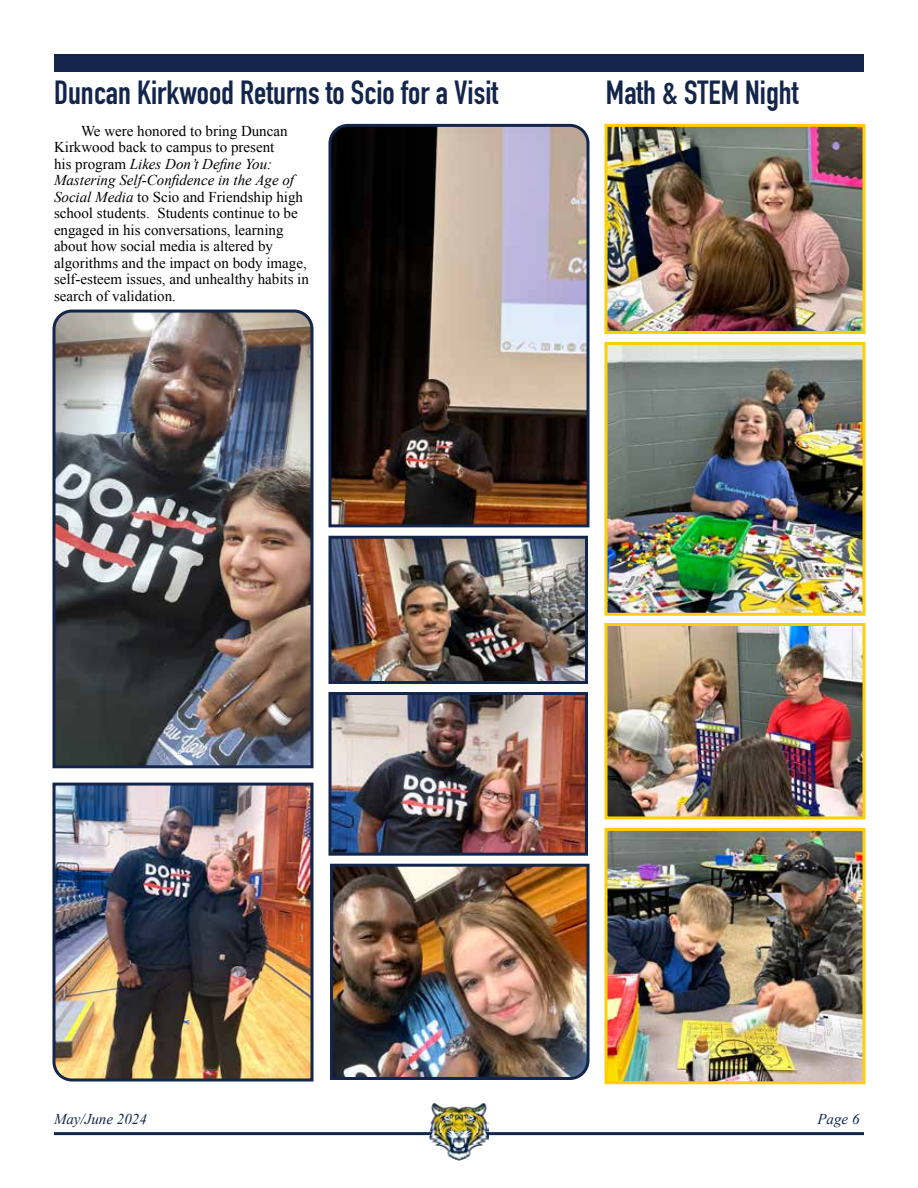
<style>
.page{position:relative;width:918px;height:1188px;background:#fff}
.page>*{position:absolute;margin:0;border:0;box-sizing:border-box;transform-origin:0 0}
.t1{font:700 33px "DIN Condensed";color:#13254b}
.t2{font:15px/16.5px "Times New Roman";color:#000}
.t3{font:italic 15px "Times New Roman";color:#13254b}
.s1{font-style:italic}
</style>
<div class="page">
<div style="left:54px;top:54px;width:810px;height:18px;background:#13254b"></div>
<hr style="left:54px;top:1132px;width:810px;height:3px;background:#13254b">
<img style="left:430px;top:1103px;width:58px;height:57px">
<img style="left:52px;top:309px;width:262px;height:460px">
<img style="left:52px;top:782px;width:262px;height:300px">
<img style="left:332px;top:540px;width:252px;height:140px">
<div style="left:328px;top:536px;width:260px;height:148px;border:3px solid #13254b"></div>
<img style="left:328px;top:123px;width:262px;height:405px">
<img style="left:330px;top:863px;width:260px;height:217px">
<img style="left:332px;top:696px;width:252px;height:156px">
<div style="left:328px;top:692px;width:260px;height:164px;border:3px solid #13254b"></div>
<img style="left:608px;top:128px;width:254px;height:202px">
<div style="left:604px;top:124px;width:262px;height:210px;border:3px solid #fdcf06"></div>
<img style="left:608px;top:346px;width:254px;height:266px">
<div style="left:604px;top:342px;width:262px;height:274px;border:3px solid #fdcf06"></div>
<img style="left:608px;top:627px;width:254px;height:188px">
<div style="left:604px;top:623px;width:262px;height:196px;border:3px solid #fdcf06"></div>
<img style="left:608px;top:832px;width:254px;height:248px">
<div style="left:604px;top:828px;width:262px;height:256px;border:3px solid #fdcf06"></div>
<h1 class="t1" style="left:54px;top:71px;width:446px">Duncan Kirkwood Returns to Scio for a Visit</h1>
<h1 class="t1" style="left:606px;top:71px;width:194px">Math &amp; STEM Night</h1>
<p class="t2" style="left:54px;top:122px;width:256px;text-indent:27px">We were honored to bring Duncan Kirkwood back to campus to present<br>his program <span class="s1">Likes Don’t Define You:<br>Mastering Self-Confidence in the Age of Social Media</span> to Scio and Friendship high school students. Students continue to be engaged in his conversations, learning about how social media is altered by algorithms and the impact on body image, self-esteem issues, and unhealthy habits in search of validation.</p>
<p class="t3" style="left:54px;top:1109px;width:94px">May/June 2024</p>
<p class="t3" style="left:817px;top:1109px;width:44px">Page 6</p>
</div>
